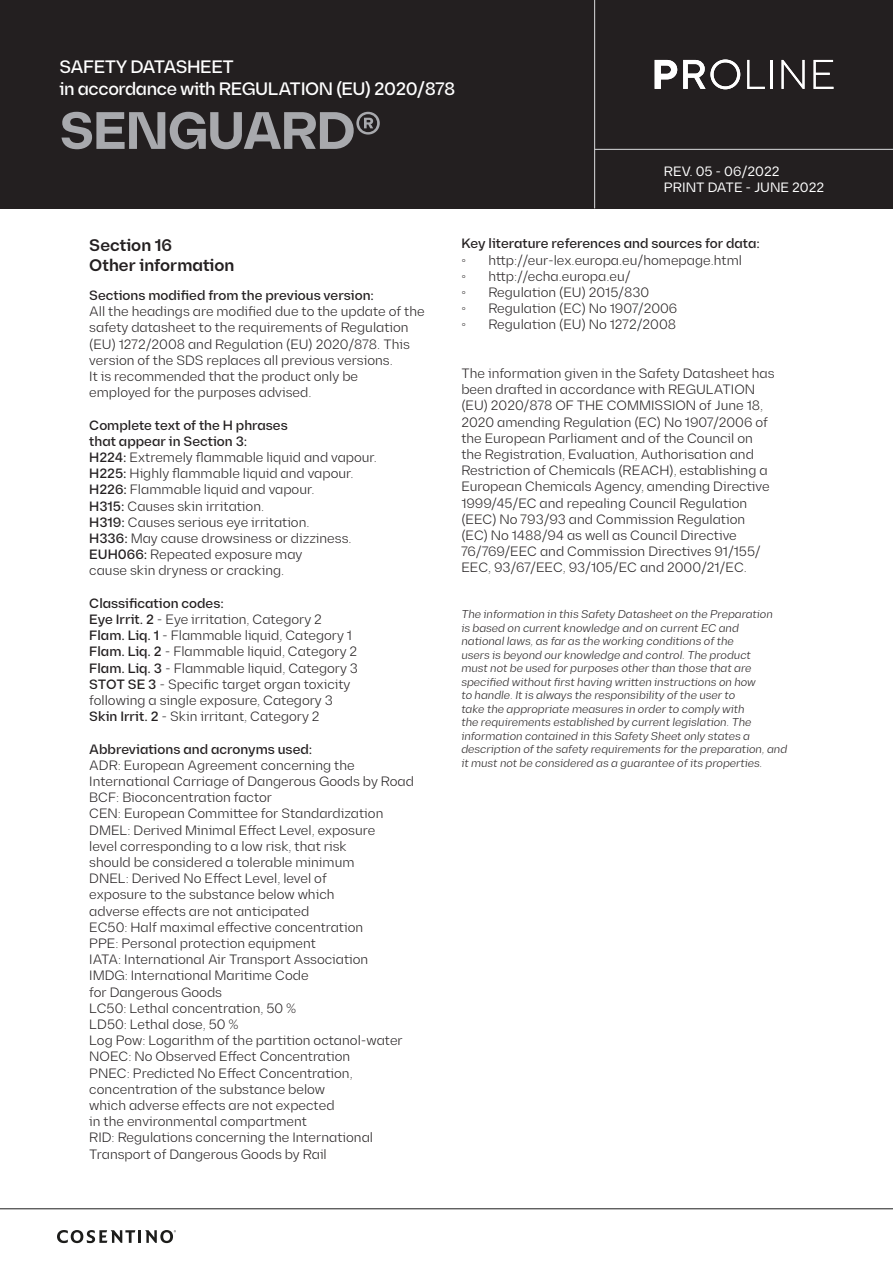
<style>
.page{position:relative;width:893px;height:1263px;background:#fff}
.page>*{position:absolute;margin:0;border:0;box-sizing:border-box;transform-origin:0 0}
.t1{font:700 52.5px "Diagramm";letter-spacing:-.025em;color:#a8a9ad}
.t2{font:500 18px/21.6px "Diagramm";letter-spacing:-.025em;color:#fff}
.Subsecciones{font:600 16.8px/20.1px "Diagramm";color:#231f20}
.Texto_General{font:300 13.5px/16.2px "Diagramm";color:#231f20}
.Texto_General-2{font:500 13.5px/16.2px "Diagramm";color:#231f20}
.t3{font:13.5px/16.2px "Diagramm";color:#fff}
.Texto_General-3{font:italic 300 11.25px/13.5px "Diagramm";color:#231f20}
.s1{font-weight:500}
</style>
<div class="page">
<div style="left:0;top:0;width:893px;height:208px;background:#231f20"></div>
<svg style="left:655px;top:60px;width:22px;height:29px"></svg>
<svg style="left:683px;top:60px;width:57px;height:29px"></svg>
<svg style="left:747px;top:60px;width:18px;height:29px"></svg>
<hr style="left:770px;top:60px;width:2px;height:29px;background:#fff">
<svg style="left:782px;top:60px;width:22px;height:29px"></svg>
<svg style="left:814px;top:60px;width:19px;height:29px"></svg>
<hr style="left:595px;top:149px;width:298px;height:1px;background:#d1d2d4">
<hr style="left:594px;top:0;width:1px;height:208px;background:#d1d2d4">
<hr style="left:0;top:1208px;width:893px;height:1px;background:#1c1c1c">
<svg style="left:57px;top:1230px;width:119px;height:13px"></svg>
<h2 class="t2" style="left:60px;top:56px;width:397px">SAFETY DATASHEET<br>in accordance with REGULATION (EU) 2020/878</h2>
<h1 class="t1" style="left:60px;top:99px;width:324px">SENGUARD®</h1>
<p class="t3" style="left:664px;top:163px;width:162px">REV. 05 - 06/2022<br>PRINT DATE - JUNE 2022</p>
<p class="Subsecciones" style="left:89px;top:235px;width:147px">Section 16<br>Other information</p>
<p class="Texto_General-2" style="left:89px;top:287px;width:286px">Sections modified from the previous version:</p>
<p class="Texto_General" style="left:89px;top:303px;width:337px">All the headings are modified due to the update of the safety datasheet to the requirements of Regulation (EU) 1272/2008 and Regulation (EU) 2020/878. This version of the SDS replaces all previous versions.</p>
<p class="Texto_General" style="left:89px;top:368px;width:270px">It is recommended that the product only be employed for the purposes advised.</p>
<p class="Texto_General-2" style="left:89px;top:417px;width:200px">Complete text of the H phrases that appear in Section 3:</p>
<p class="Texto_General" style="left:89px;top:449px;width:289px"><span class="s1">H224:</span> Extremely flammable liquid and vapour.</p>
<p class="Texto_General" style="left:89px;top:465px;width:266px"><span class="s1">H225:</span> Highly flammable liquid and vapour.</p>
<p class="Texto_General" style="left:89px;top:482px;width:227px"><span class="s1">H226:</span> Flammable liquid and vapour.</p>
<p class="Texto_General" style="left:89px;top:498px;width:176px"><span class="s1">H315:</span> Causes skin irritation.</p>
<p class="Texto_General" style="left:89px;top:514px;width:222px"><span class="s1">H319:</span> Causes serious eye irritation.</p>
<p class="Texto_General" style="left:89px;top:530px;width:264px"><span class="s1">H336:</span> May cause drowsiness or dizziness.</p>
<p class="Texto_General" style="left:89px;top:546px;width:215px"><span class="s1">EUH066:</span> Repeated exposure may cause skin dryness or cracking.</p>
<p class="Texto_General-2" style="left:89px;top:595px;width:136px">Classification codes:</p>
<p class="Texto_General" style="left:89px;top:611px;width:234px"><span class="s1">Eye Irrit. 2</span> - Eye irritation, Category 2</p>
<p class="Texto_General" style="left:89px;top:627px;width:264px"><span class="s1">Flam. Liq. 1</span> - Flammable liquid, Category 1</p>
<p class="Texto_General" style="left:89px;top:644px;width:269px"><span class="s1">Flam. Liq. 2</span> - Flammable liquid, Category 2</p>
<p class="Texto_General" style="left:89px;top:660px;width:270px"><span class="s1">Flam. Liq. 3</span> - Flammable liquid, Category 3</p>
<p class="Texto_General" style="left:89px;top:676px;width:263px"><span class="s1">STOT SE 3</span> - Specific target organ toxicity following a single exposure, Category 3</p>
<p class="Texto_General" style="left:89px;top:708px;width:232px"><span class="s1">Skin Irrit. 2</span> - Skin irritant, Category 2</p>
<p class="Texto_General-2" style="left:89px;top:741px;width:225px">Abbreviations and acronyms used:</p>
<p class="Texto_General" style="left:89px;top:757px;width:326px">ADR: European Agreement concerning the<br>International Carriage of Dangerous Goods by Road</p>
<p class="Texto_General" style="left:89px;top:789px;width:184px">BCF: Bioconcentration factor</p>
<p class="Texto_General" style="left:89px;top:806px;width:296px">CEN: European Committee for Standardization</p>
<p class="Texto_General" style="left:89px;top:822px;width:287px">DMEL: Derived Minimal Effect Level, exposure level corresponding to a low risk, that risk should be considered a tolerable minimum</p>
<p class="Texto_General" style="left:89px;top:870px;width:247px">DNEL: Derived No Effect Level, level of exposure to the substance below which adverse effects are not anticipated</p>
<p class="Texto_General" style="left:89px;top:919px;width:275px">EC50: Half maximal effective concentration</p>
<p class="Texto_General" style="left:89px;top:935px;width:228px">PPE: Personal protection equipment</p>
<p class="Texto_General" style="left:89px;top:951px;width:281px">IATA: International Air Transport Association</p>
<p class="Texto_General" style="left:89px;top:968px;width:221px">IMDG: International Maritime Code for Dangerous Goods</p>
<p class="Texto_General" style="left:89px;top:1000px;width:209px">LC50: Lethal concentration, 50 %</p>
<p class="Texto_General" style="left:89px;top:1016px;width:151px">LD50: Lethal dose, 50 %</p>
<p class="Texto_General" style="left:89px;top:1032px;width:315px">Log Pow: Logarithm of the partition octanol-water</p>
<p class="Texto_General" style="left:89px;top:1049px;width:263px">NOEC: No Observed Effect Concentration</p>
<p class="Texto_General" style="left:89px;top:1065px;width:265px">PNEC: Predicted No Effect Concentration, concentration of the substance below which adverse effects are not expected<br>in the environmental compartment</p>
<p class="Texto_General" style="left:89px;top:1130px;width:285px">RID: Regulations concerning the International<br>Transport of Dangerous Goods by Rail</p>
<p class="Texto_General-2" style="left:461px;top:236px;width:300px">Key literature references and sources for data:</p>
<p class="Texto_General" style="left:461px;top:252px;width:282px">• http://eur-lex.europa.eu/homepage.html</p>
<p class="Texto_General" style="left:461px;top:268px;width:171px">• http://echa.europa.eu/</p>
<p class="Texto_General" style="left:461px;top:284px;width:189px">• Regulation (EU) 2015/830</p>
<p class="Texto_General" style="left:461px;top:300px;width:217px">• Regulation (EC) No 1907/2006</p>
<p class="Texto_General" style="left:461px;top:317px;width:216px">• Regulation (EU) No 1272/2008</p>
<p class="Texto_General" style="left:461px;top:365px;width:315px">The information given in the Safety Datasheet has been drafted in accordance with REGULATION (EU) 2020/878 OF THE COMMISSION of June 18, 2020 amending Regulation (EC) No 1907/2006 of the European Parliament and of the Council on the Registration, Evaluation, Authorisation and Restriction of Chemicals (REACH), establishing a European Chemicals Agency, amending Directive 1999/45/EC and repealing Council Regulation (EEC) No 793/93 and Commission Regulation (EC) No 1488/94 as well as Council Directive 76/769/EEC and Commission Directives 91/155/ EEC, 93/67/EEC, 93/105/EC and 2000/21/EC.</p>
<p class="Texto_General-3" style="left:461px;top:608px;width:327px">The information in this Safety Datasheet on the Preparation<br>is based on current knowledge and on current EC and<br>national laws, as far as the working conditions of the<br>users is beyond our knowledge and control. The product<br>must not be used for purposes other than those that are specified without first having written instructions on how<br>to handle. It is always the responsibility of the user to<br>take the appropriate measures in order to comply with<br>the requirements established by current legislation. The information contained in this Safety Sheet only states a description of the safety requirements for the preparation, and it must not be considered as a guarantee of its properties.</p>
</div>
